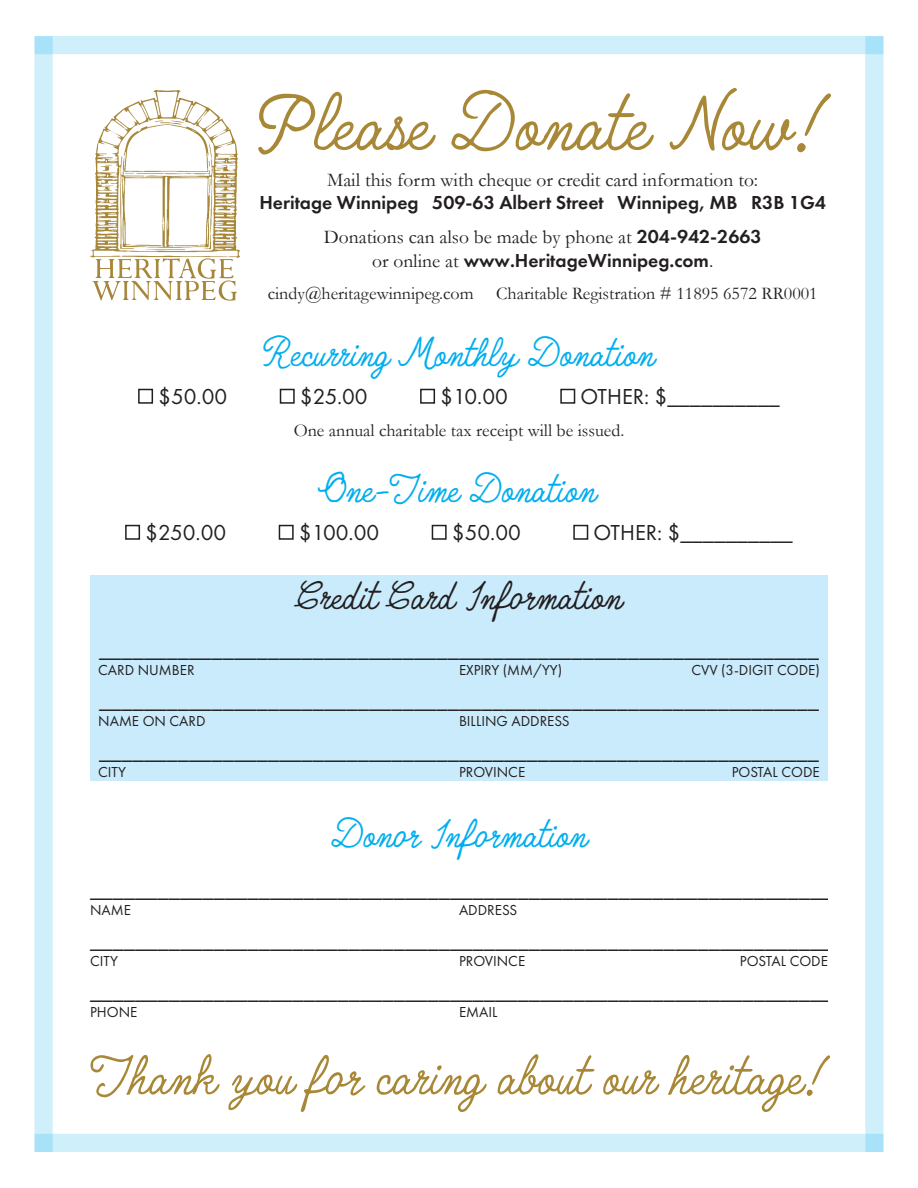
<style>
.page{position:relative;width:918px;height:1188px;background:#fff}
.page>*{position:absolute;margin:0;border:0;box-sizing:border-box;transform-origin:0 0}
.t1{font:75px "Quimby Mayoral";color:#a88836}
.t2{font:51.75px "Quimby Mayoral";color:#a88836}
.t3{font:37.5px "Quimby Mayoral";color:#00aeef}
.t4{font:37.5px "Quimby Mayoral";color:#231f20}
.t5{font:22.5px "Futura PT";color:#231f20}
.t6{font:600 19.5px/23.4px "Futura PT";color:#231f20;text-align:center}
.t7{font:19.5px/23.4px "Garamond";color:#231f20;text-align:center}
.t8{font:18px "Garamond";color:#231f20}
.t9{font:15px "Futura PT";color:#231f20}
.s1{font-family:"Garamond";font-weight:400}
.s2{font-family:"Futura PT";font-weight:600}
</style>
<div class="page">
<img style="left:90px;top:90px;width:149px;height:210px">
<div style="left:34px;top:36px;width:19px;height:1116px;background:#cfeffb"></div>
<div style="left:34px;top:36px;width:850px;height:18px;background:#cfeffb"></div>
<div style="left:34px;top:1134px;width:850px;height:18px;background:#cfeffb"></div>
<div style="left:865px;top:36px;width:19px;height:1116px;background:#cfeffb"></div>
<div style="left:138px;top:389px;width:15px;height:15px;border:2px solid #231f20"></div>
<div style="left:280px;top:389px;width:15px;height:15px;border:2px solid #231f20"></div>
<div style="left:420px;top:389px;width:15px;height:15px;border:2px solid #231f20"></div>
<div style="left:560px;top:389px;width:15px;height:15px;border:2px solid #231f20"></div>
<div style="left:125px;top:525px;width:15px;height:15px;border:2px solid #231f20"></div>
<div style="left:279px;top:525px;width:15px;height:15px;border:2px solid #231f20"></div>
<div style="left:432px;top:525px;width:15px;height:15px;border:2px solid #231f20"></div>
<div style="left:573px;top:525px;width:15px;height:15px;border:2px solid #231f20"></div>
<div style="left:90px;top:576px;width:738px;height:205px;background:#caebfb"></div>
<p class="t1" style="left:257px;top:67px;width:572px">Please Donate Now!</p>
<p class="t6" style="left:259px;top:167px;width:568px"><span class="s1">Mail this form with cheque or credit card information to:<br></span>Heritage Winnipeg 509-63 Albert Street Winnipeg, MB R3B 1G4</p>
<p class="t7" style="left:324px;top:225px;width:439px">Donations can also be made by phone at <span class="s2">204-942-2663 </span>or online at <span class="s2">www.HeritageWinnipeg.com</span>.</p>
<p class="t8" style="left:268px;top:281px;width:208px">cindy@heritagewinnipeg.com</p>
<p class="t8" style="left:496px;top:281px;width:323px">Charitable Registration # 11895 6572 RR0001</p>
<p class="t3" style="left:263px;top:325px;width:393px">Recurring Monthly Donation</p>
<p class="t5" style="left:158px;top:383px;width:71px">$50.00</p>
<p class="t5" style="left:300px;top:383px;width:69px">$25.00</p>
<p class="t5" style="left:440px;top:383px;width:69px">$10.00</p>
<p class="t5" style="left:581px;top:383px;width:201px">OTHER: $__________</p>
<p class="t8" style="left:294px;top:418px;width:332px">One annual charitable tax receipt will be issued.</p>
<p class="t3" style="left:322px;top:461px;width:275px">One-Time Donation</p>
<p class="t5" style="left:145px;top:519px;width:82px">$250.00</p>
<p class="t5" style="left:299px;top:519px;width:82px">$100.00</p>
<p class="t5" style="left:452px;top:519px;width:71px">$50.00</p>
<p class="t5" style="left:594px;top:519px;width:201px">OTHER: $__________</p>
<p class="t4" style="left:296px;top:567px;width:327px">Credit Card Information</p>
<p class="t5" style="left:99px;top:636px;width:721px">________________________________________________________________</p>
<p class="t9" style="left:459px;top:661px;width:105px">EXPIRY (MM/YY)</p>
<p class="t9" style="left:459px;top:712px;width:112px">BILLING ADDRESS</p>
<p class="t9" style="left:691px;top:661px;width:130px">CVV (3-DIGIT CODE)</p>
<p class="t9" style="left:98px;top:661px;width:98px">CARD NUMBER</p>
<p class="t9" style="left:98px;top:712px;width:109px">NAME ON CARD</p>
<p class="t5" style="left:99px;top:687px;width:721px">________________________________________________________________</p>
<p class="t5" style="left:99px;top:738px;width:721px">________________________________________________________________</p>
<p class="t9" style="left:98px;top:763px;width:30px">CITY</p>
<p class="t9" style="left:459px;top:763px;width:68px">PROVINCE</p>
<p class="t9" style="left:732px;top:763px;width:90px">POSTAL CODE</p>
<p class="t3" style="left:331px;top:806px;width:257px">Donor Information</p>
<p class="t5" style="left:90px;top:876px;width:744px">__________________________________________________________________</p>
<p class="t9" style="left:90px;top:901px;width:42px">NAME</p>
<p class="t9" style="left:459px;top:901px;width:60px">ADDRESS</p>
<p class="t5" style="left:90px;top:927px;width:744px">__________________________________________________________________</p>
<p class="t9" style="left:740px;top:952px;width:90px">POSTAL CODE</p>
<p class="t9" style="left:459px;top:952px;width:68px">PROVINCE</p>
<p class="t9" style="left:459px;top:1003px;width:40px">EMAIL</p>
<p class="t9" style="left:90px;top:952px;width:30px">CITY</p>
<p class="t5" style="left:90px;top:978px;width:744px">__________________________________________________________________</p>
<p class="t9" style="left:90px;top:1003px;width:49px">PHONE</p>
<p class="t2" style="left:90px;top:1037px;width:740px">Thank you for caring about our heritage!</p>
</div>
